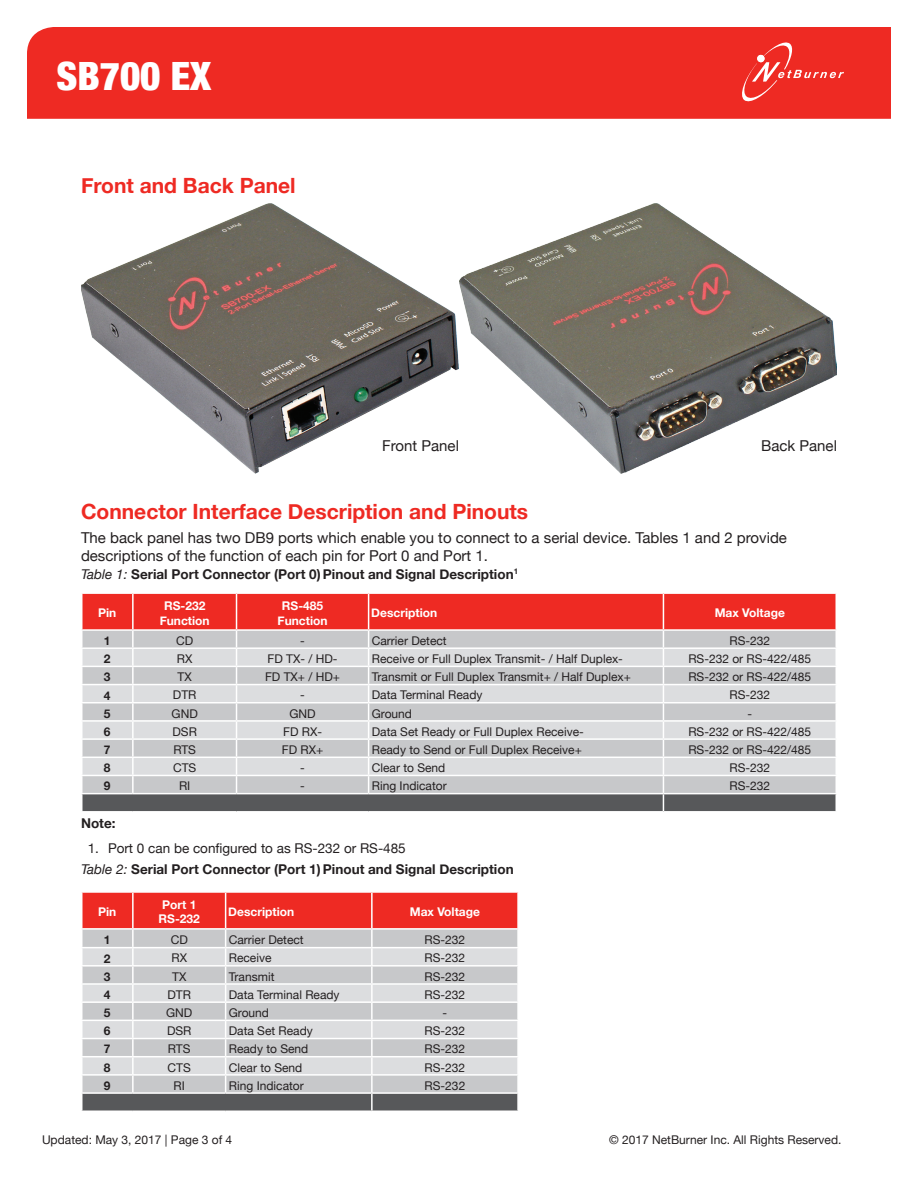
<style>
.page{position:relative;width:918px;height:1188px;background:#fff}
.page>*{position:absolute;margin:0;border:0;box-sizing:border-box;transform-origin:0 0}
.t1{font:900 condensed 39px "Helvetica Neue";color:#fff}
.t2{font:700 21px "Helvetica Neue";color:#ee2a23}
.t3{font:15px/18px "Helvetica Neue";color:#231f20}
.t4{font:700 13.5px/21.5px "Helvetica Neue";color:#231f20}
.t5{font:12px "Helvetica Neue";color:#231f20}
.t6{font:700 12px/14.4px "Helvetica Neue";color:#fff;text-align:center}
.t7{font:700 12px "Helvetica Neue";color:#231f20}
.s1{font-weight:400;font-style:italic}
.s2{font-weight:400}
</style>
<div class="page">
<div style="left:27px;top:27px;width:864px;height:92px;background:#ee2a23"></div>
<svg style="left:739px;top:39px;width:105px;height:66px;background:#ef3c36"></svg>
<svg style="left:81px;top:593px;width:756px;height:218px;background:#cfb0b1"></svg>
<svg style="left:81px;top:892px;width:437px;height:219px;background:#d1b4b4"></svg>
<img style="left:81px;top:203px;width:756px;height:270px">
<h1 class="t1" style="left:56px;top:52px;width:156px">SB700 EX</h1>
<h2 class="t2" style="left:81px;top:173px;width:216px">Front and Back Panel</h2>
<p class="t3" style="left:382px;top:436px;width:78px">Front Panel</p>
<p class="t3" style="left:761px;top:436px;width:77px">Back Panel</p>
<h2 class="t2" style="left:81px;top:499px;width:449px">Connector Interface Description and Pinouts</h2>
<p class="t3" style="left:81px;top:528px;width:707px">The back panel has two DB9 ports which enable you to connect to a serial device. Tables 1 and 2 provide descriptions of the function of each pin for Port 0 and Port 1.</p>
<p class="t4" style="left:81px;top:563px;width:439px"><span class="s1">Table 1:</span> Serial Port Connector (Port 0) Pinout and Signal Description<sup>1</sup></p>
<p class="t6" style="left:98px;top:606px;width:20px">Pin</p>
<p class="t6" style="left:160px;top:598px;width:52px">RS-232<br>Function</p>
<p class="t6" style="left:278px;top:598px;width:52px">RS-485<br>Function</p>
<p class="t6" style="left:371px;top:606px;width:67px">Description</p>
<p class="t6" style="left:715px;top:606px;width:72px">Max Voltage</p>
<p class="t7" style="left:104px;top:633px;width:8px">1</p>
<p class="t5" style="left:176px;top:633px;width:19px">CD</p>
<p class="t5" style="left:300px;top:633px;width:6px">-</p>
<p class="t5" style="left:372px;top:633px;width:76px">Carrier Detect</p>
<p class="t5" style="left:730px;top:633px;width:42px">RS-232</p>
<p class="t7" style="left:104px;top:651px;width:8px">2</p>
<p class="t5" style="left:177px;top:652px;width:17px">RX</p>
<p class="t5" style="left:268px;top:652px;width:72px">FD TX- / HD-</p>
<p class="t5" style="left:372px;top:652px;width:253px">Receive or Full Duplex Transmit- / Half Duplex-</p>
<p class="t5" style="left:688px;top:652px;width:124px">RS-232 or RS-422/485</p>
<p class="t7" style="left:104px;top:670px;width:8px">3</p>
<p class="t5" style="left:178px;top:670px;width:16px">TX</p>
<p class="t5" style="left:265px;top:670px;width:77px">FD TX+ / HD+</p>
<p class="t5" style="left:372px;top:670px;width:261px">Transmit or Full Duplex Transmit+ / Half Duplex+</p>
<p class="t5" style="left:688px;top:670px;width:124px">RS-232 or RS-422/485</p>
<p class="t7" style="left:104px;top:688px;width:8px">4</p>
<p class="t5" style="left:173px;top:688px;width:25px">DTR</p>
<p class="t5" style="left:300px;top:688px;width:6px">-</p>
<p class="t5" style="left:372px;top:688px;width:112px">Data Terminal Ready</p>
<p class="t5" style="left:730px;top:688px;width:42px">RS-232</p>
<p class="t7" style="left:104px;top:706px;width:8px">5</p>
<p class="t5" style="left:172px;top:706px;width:28px">GND</p>
<p class="t5" style="left:289px;top:706px;width:28px">GND</p>
<p class="t5" style="left:372px;top:706px;width:42px">Ground</p>
<p class="t5" style="left:748px;top:706px;width:6px">-</p>
<p class="t7" style="left:104px;top:724px;width:8px">6</p>
<p class="t5" style="left:172px;top:724px;width:26px">DSR</p>
<p class="t5" style="left:283px;top:724px;width:40px">FD RX-</p>
<p class="t5" style="left:372px;top:724px;width:214px">Data Set Ready or Full Duplex Receive-</p>
<p class="t5" style="left:688px;top:724px;width:124px">RS-232 or RS-422/485</p>
<p class="t7" style="left:104px;top:742px;width:8px">7</p>
<p class="t5" style="left:173px;top:742px;width:24px">RTS</p>
<p class="t5" style="left:282px;top:742px;width:43px">FD RX+</p>
<p class="t5" style="left:372px;top:742px;width:212px">Ready to Send or Full Duplex Receive+</p>
<p class="t5" style="left:688px;top:742px;width:124px">RS-232 or RS-422/485</p>
<p class="t7" style="left:104px;top:761px;width:8px">8</p>
<p class="t5" style="left:173px;top:761px;width:25px">CTS</p>
<p class="t5" style="left:300px;top:761px;width:6px">-</p>
<p class="t5" style="left:372px;top:761px;width:75px">Clear to Send</p>
<p class="t5" style="left:730px;top:761px;width:42px">RS-232</p>
<p class="t7" style="left:104px;top:779px;width:8px">9</p>
<p class="t5" style="left:179px;top:779px;width:13px">RI</p>
<p class="t5" style="left:300px;top:779px;width:6px">-</p>
<p class="t5" style="left:372px;top:779px;width:76px">Ring Indicator</p>
<p class="t5" style="left:730px;top:779px;width:42px">RS-232</p>
<p class="t4" style="left:81px;top:812px;width:36px">Note:</p>
<p class="t4" style="left:81px;top:837px;width:434px;text-indent:7px"><span class="s2">1. Port 0 can be configured to as RS-232 or RS-485<br></span><span class="s1">Table 2:</span> Serial Port Connector (Port 1) Pinout and Signal Description</p>
<p class="t6" style="left:98px;top:905px;width:20px">Pin</p>
<p class="t6" style="left:159px;top:897px;width:43px;text-align:left">Port 1<br>RS-232</p>
<p class="t6" style="left:228px;top:905px;width:67px">Description</p>
<p class="t6" style="left:410px;top:905px;width:72px">Max Voltage</p>
<p class="t7" style="left:104px;top:932px;width:8px">1</p>
<p class="t5" style="left:171px;top:933px;width:19px">CD</p>
<p class="t5" style="left:229px;top:933px;width:76px">Carrier Detect</p>
<p class="t5" style="left:425px;top:933px;width:42px">RS-232</p>
<p class="t7" style="left:104px;top:951px;width:8px">2</p>
<p class="t5" style="left:171px;top:951px;width:17px">RX</p>
<p class="t5" style="left:229px;top:951px;width:44px">Receive</p>
<p class="t5" style="left:425px;top:951px;width:42px">RS-232</p>
<p class="t7" style="left:104px;top:969px;width:8px">3</p>
<p class="t5" style="left:172px;top:969px;width:16px">TX</p>
<p class="t5" style="left:229px;top:969px;width:47px">Transmit</p>
<p class="t5" style="left:425px;top:969px;width:42px">RS-232</p>
<p class="t7" style="left:104px;top:987px;width:8px">4</p>
<p class="t5" style="left:167px;top:987px;width:25px">DTR</p>
<p class="t5" style="left:229px;top:987px;width:112px">Data Terminal Ready</p>
<p class="t5" style="left:425px;top:987px;width:42px">RS-232</p>
<p class="t7" style="left:104px;top:1005px;width:8px">5</p>
<p class="t5" style="left:166px;top:1006px;width:28px">GND</p>
<p class="t5" style="left:229px;top:1006px;width:42px">Ground</p>
<p class="t5" style="left:443px;top:1006px;width:6px">-</p>
<p class="t7" style="left:104px;top:1024px;width:8px">6</p>
<p class="t5" style="left:167px;top:1024px;width:26px">DSR</p>
<p class="t5" style="left:229px;top:1024px;width:86px">Data Set Ready</p>
<p class="t5" style="left:425px;top:1024px;width:42px">RS-232</p>
<p class="t7" style="left:104px;top:1042px;width:8px">7</p>
<p class="t5" style="left:168px;top:1042px;width:24px">RTS</p>
<p class="t5" style="left:229px;top:1042px;width:81px">Ready to Send</p>
<p class="t5" style="left:425px;top:1042px;width:42px">RS-232</p>
<p class="t7" style="left:104px;top:1060px;width:8px">8</p>
<p class="t5" style="left:168px;top:1060px;width:25px">CTS</p>
<p class="t5" style="left:229px;top:1060px;width:75px">Clear to Send</p>
<p class="t5" style="left:425px;top:1060px;width:42px">RS-232</p>
<p class="t7" style="left:104px;top:1078px;width:8px">9</p>
<p class="t5" style="left:174px;top:1078px;width:13px">RI</p>
<p class="t5" style="left:229px;top:1078px;width:76px">Ring Indicator</p>
<p class="t5" style="left:425px;top:1078px;width:42px">RS-232</p>
<p class="t5" style="left:42px;top:1132px;width:192px">Updated: May 3, 2017 | Page 3 of 4</p>
<p class="t5" style="left:609px;top:1132px;width:234px">© 2017 NetBurner Inc. All Rights Reserved.</p>
</div>
